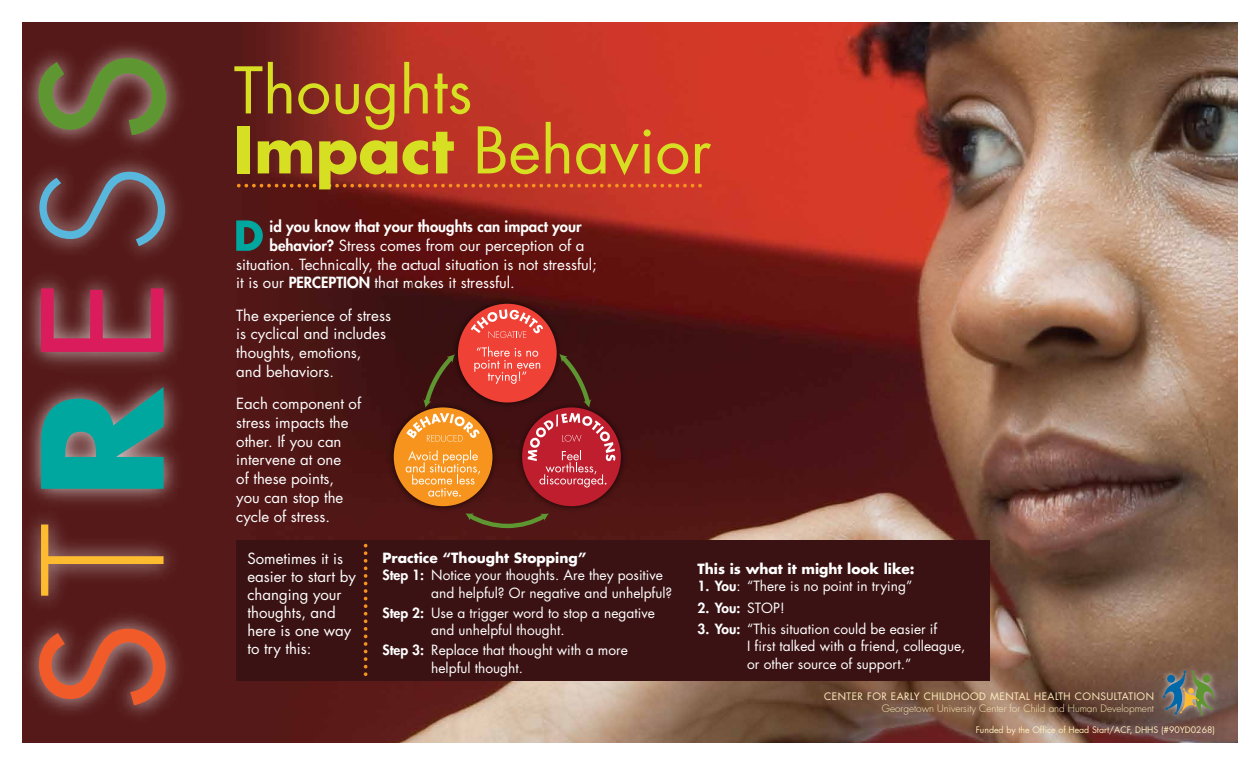
<style>
.page{position:relative;width:1260px;height:765px;background:#fff}
.page>*{position:absolute;margin:0;border:0;box-sizing:border-box;transform-origin:0 0}
.t1{font:162.5px "Futura";color:#f15a29}
.t2{font:62.5px/60px "Futura";color:#d7df23}
.t3{font:15px/18.8px "Futura";color:#fff}
.t4{font:800 15px "Futura";color:#fff}
.t5{font:13.75px/17.5px "Futura";color:#fff}
.t6{font:700 13.75px "Futura";color:#fff}
.t7{font:800 13.75px "Futura";color:#fff}
.t8{font:300 10px "Futura";color:#ffeebd}
.t9{font:10px "Futura";letter-spacing:.05em;color:#ffeebd}
.t10{font:8.75px "Futura";color:#ffeebd}
.s1{font-weight:300;color:#fdbb30}
.s2{font-weight:700;color:#00a79e}
.s3{color:#da1c5c}
.s4{font-weight:300;color:#58b7dd}
.s5{color:#5e9732}
.s6{font-weight:700}
.s7{font-weight:800}
.s8{font-weight:400}
</style>
<div class="page">
<img style="left:258px;top:22px;width:980px;height:720px">
<div style="left:236px;top:540px;width:754px;height:141px;background:#3b1213"></div>
<svg style="left:258px;top:220px;width:5px;height:31px"></svg>
<svg style="left:258px;top:184px;width:445px;height:4px;background:#c14f20"></svg>
<svg style="left:364px;top:551px;width:4px;height:125px"></svg>
<img style="left:22px;top:22px;width:236px;height:721px">
<img style="left:413px;top:259px;width:189px;height:88px">
<img style="left:538px;top:362px;width:128px;height:178px">
<img style="left:349px;top:362px;width:189px;height:186px">
<svg style="left:464px;top:510px;width:86px;height:20px;background:#54321b"></svg>
<div style="left:458px;top:304px;width:99px;height:98px;background:#ef4136;border-radius:50%"></div>
<svg style="left:471px;top:309px;width:72px;height:29px"></svg>
<div style="left:522px;top:407px;width:99px;height:99px;background:#be1e2d;border-radius:50%"></div>
<div style="left:394px;top:407px;width:98px;height:99px;background:#f7941e;border-radius:50%"></div>
<svg style="left:406px;top:347px;width:209px;height:150px"></svg>
<img style="left:1118px;top:626px;width:120px;height:117px">
<svg style="left:1163px;top:671px;width:52px;height:44px;background:#747c68"></svg>
<h1 class="t1" style="left:-8px;top:712px;width:660px;rotate:-90deg">S<span class="s1">T</span><span class="s2">R</span><span class="s3">E</span><span class="s4">S</span><span class="s5">S</span></h1>
<h1 class="t2" style="left:234px;top:60px;width:479px">Thoughts<br><span class="s6">Impact</span> Behavior</h1>
<p class="t4" style="left:270px;top:217px;width:314px">id you know that your thoughts can impact your</p>
<p class="t3" style="left:270px;top:236px;width:317px"><span class="s7">behavior?</span> Stress comes from our perception of a</p>
<p class="t3" style="left:236px;top:254px;width:362px">situation. Technically, the actual situation is not stressful;</p>
<p class="t3" style="left:236px;top:273px;width:280px">it is our <span class="s7">PERCEPTION</span> that makes it stressful.</p>
<p class="t3" style="left:236px;top:305px;width:156px">The experience of stress is cyclical and includes thoughts, emotions,<br>and behaviors.</p>
<p class="t3" style="left:236px;top:394px;width:126px">Each component of stress impacts the other. If you can intervene at one<br>of these points, you can stop the cycle of stress.</p>
<p class="t3" style="left:248px;top:549px;width:110px;line-height:18.1px">Sometimes it is easier to start by changing your thoughts, and here is one way to try this:</p>
<p class="t6" style="left:383px;top:548px;width:205px">Practice “Thought Stopping”</p>
<p class="t5" style="left:383px;top:566px;width:282px"><span class="s7">Step 1:</span> Notice your thoughts. Are they positive</p>
<p class="t5" style="left:431px;top:584px;width:243px">and helpful? Or negative and unhelpful?</p>
<p class="t5" style="left:431px;top:604px;width:225px;text-indent:-49px"><span class="s7">Step 2:</span> Use a trigger word to stop a negative and unhelpful thought.</p>
<p class="t5" style="left:431px;top:641px;width:198px;text-indent:-49px"><span class="s7">Step 3:</span> Replace that thought with a more helpful thought.</p>
<p class="t6" style="left:698px;top:559px;width:219px">This is what it might look like:</p>
<p class="t5" style="left:698px;top:577px;width:216px"><span class="s7">1. You</span>: “There is no point in trying”</p>
<p class="t7" style="left:698px;top:598px;width:89px">2. You: <span class="s8">STOP!</span></p>
<p class="t5" style="left:747px;top:620px;width:220px;text-indent:-50px"><span class="s7">3. You:</span> “This situation could be easier if<br>I first talked with a friend, colleague, or other source of support.”</p>
<p class="t9" style="left:824px;top:690px;width:331px">CENTER FOR EARLY CHILDHOOD MENTAL HEALTH CONSULTATION</p>
<p class="t8" style="left:882px;top:702px;width:274px">Georgetown University Center for Child and Human Development</p>
<p class="t10" style="left:976px;top:724px;width:241px">Funded by the Office of Head Start/ACF, DHHS (#90YD0268)</p>
</div>
